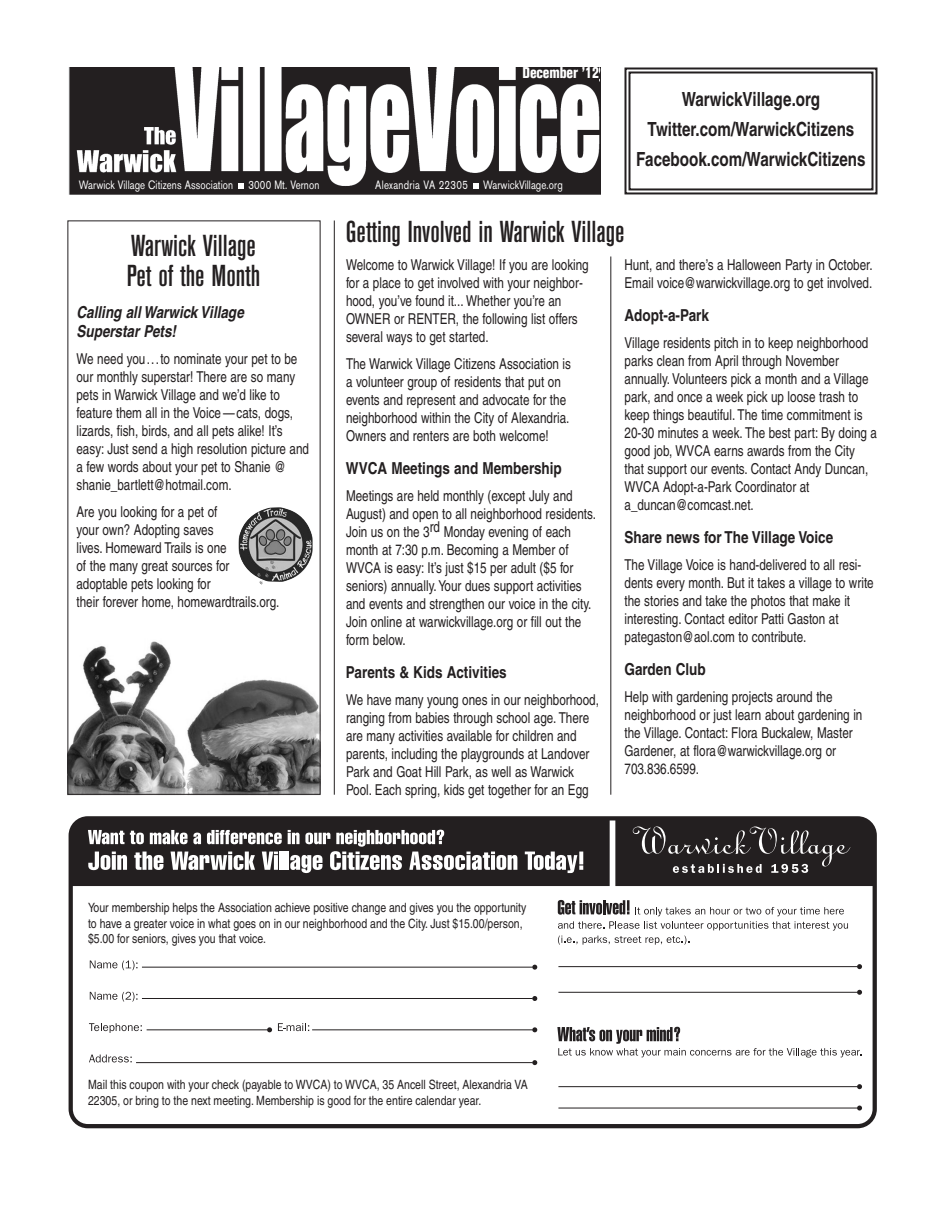
<style>
.page{position:relative;width:945px;height:1215px;background:#fff}
.page>*{position:absolute;margin:0;border:0;box-sizing:border-box;transform-origin:0 0}
.t1{font:500 condensed 30px/30px "Akzidenz Grotesk BE";color:#231f20}
.t2{font:700 condensed 19.5px/30px "Helvetica";color:#231f20;text-align:center;scale:.95 1}
.t3{font:700 condensed 16.5px "Helvetica";color:#231f20}
.t4{font:italic 700 condensed 16.5px/18.3px "Helvetica";color:#231f20}
.t5{font:800 condensed 15.45px "Akzidenz Grotesk BE";letter-spacing:-.01em;color:#fff;scale:.9 1}
.t6{font:condensed 15px/18px "Helvetica";color:#231f20;scale:.95 1}
.t7{font:condensed 12.9px/15.6px "Helvetica";color:#231f20}
.t8{font:12px "Akzidenz Grotesk BE";letter-spacing:.01em;color:#fff;scale:.8 1}
.t9{font:12px "Akzidenz Grotesk BE";letter-spacing:.03em;color:#fff;scale:.8 1}
</style>
<div class="page">
<img style="left:68px;top:68px;width:532px;height:127px">
<svg style="left:238px;top:183px;width:6px;height:6px"></svg>
<svg style="left:473px;top:183px;width:6px;height:6px"></svg>
<div style="left:74px;top:821px;width:798px;height:65px;background:#231f20"></div>
<div style="left:610px;top:818px;width:5px;height:72px;background:#fff"></div>
<div style="left:69px;top:816px;width:808px;height:312px;border:4px solid #231f20;border-radius:17px"></div>
<svg style="left:89px;top:1055px;width:43px;height:7px"></svg>
<svg style="left:278px;top:1023px;width:31px;height:8px"></svg>
<svg style="left:89px;top:1023px;width:53px;height:10px"></svg>
<svg style="left:90px;top:992px;width:48px;height:10px"></svg>
<svg style="left:90px;top:961px;width:48px;height:9px"></svg>
<svg style="left:633px;top:826px;width:217px;height:47px;background:#3f3b3c"></svg>
<hr style="left:142px;top:967px;width:391px;height:1px;background:#231f20">
<svg style="left:532px;top:965px;width:5px;height:5px"></svg>
<hr style="left:142px;top:998px;width:391px;height:1px;background:#231f20">
<svg style="left:532px;top:996px;width:5px;height:5px"></svg>
<hr style="left:312px;top:1029px;width:221px;height:1px;background:#231f20">
<svg style="left:532px;top:1027px;width:5px;height:5px"></svg>
<hr style="left:136px;top:1062px;width:397px;height:1px;background:#231f20">
<svg style="left:532px;top:1060px;width:5px;height:5px"></svg>
<svg style="left:557px;top:1027px;width:305px;height:31px"></svg>
<svg style="left:558px;top:900px;width:290px;height:45px"></svg>
<hr style="left:558px;top:966px;width:299px;height:1px;background:#231f20">
<svg style="left:857px;top:964px;width:5px;height:5px"></svg>
<hr style="left:558px;top:992px;width:299px;height:1px;background:#231f20">
<svg style="left:857px;top:990px;width:5px;height:5px"></svg>
<hr style="left:558px;top:1086px;width:299px;height:1px;background:#231f20">
<svg style="left:857px;top:1084px;width:5px;height:5px"></svg>
<hr style="left:558px;top:1108px;width:299px;height:1px;background:#231f20">
<svg style="left:857px;top:1106px;width:5px;height:5px"></svg>
<svg style="left:88px;top:852px;width:39px;height:18px"></svg>
<svg style="left:134px;top:852px;width:29px;height:18px"></svg>
<svg style="left:171px;top:852px;width:84px;height:18px"></svg>
<svg style="left:262px;top:852px;width:16px;height:18px"></svg>
<hr style="left:274px;top:855px;width:4px;height:15px;background:#fff">
<hr style="left:279px;top:852px;width:4px;height:18px;background:#fff">
<hr style="left:285px;top:852px;width:4px;height:18px;background:#fff">
<svg style="left:525px;top:852px;width:58px;height:21px"></svg>
<svg style="left:579px;top:852px;width:4px;height:12px"></svg>
<svg style="left:88px;top:830px;width:56px;height:14px"></svg>
<svg style="left:150px;top:830px;width:51px;height:14px"></svg>
<svg style="left:207px;top:830px;width:75px;height:14px"></svg>
<svg style="left:288px;top:830px;width:229px;height:43px"></svg>
<hr style="left:147px;top:1029px;width:121px;height:1px;background:#231f20">
<svg style="left:267px;top:1027px;width:5px;height:5px"></svg>
<div style="left:539px;top:68px;width:60px;height:14px;background:#231f20"></div>
<img style="left:239px;top:507px;width:74px;height:78px">
<img style="left:68px;top:641px;width:250px;height:155px">
<hr style="left:334px;top:221px;width:1px;height:574px;background:#231f20">
<hr style="left:610px;top:257px;width:1px;height:538px;background:#231f20">
<div style="left:625px;top:68px;width:252px;height:126px;border:2px solid #231f20"></div>
<div style="left:629px;top:71px;width:245px;height:119px;border:2px solid #231f20"></div>
<p class="t5" style="left:523px;top:68px;width:86px">December ’12</p>
<p class="t8" style="left:79px;top:180px;width:194px">Warwick Village Citizens Association</p>
<p class="t8" style="left:248px;top:180px;width:90px">3000 Mt. Vernon</p>
<p class="t9" style="left:375px;top:181px;width:117px">Alexandria VA 22305</p>
<p class="t8" style="left:483px;top:181px;width:101px">WarwickVillage.org</p>
<h2 class="t2" style="left:636px;top:86px;width:243px">WarwickVillage.org<br>Twitter.com/WarwickCitizens<br>Facebook.com/WarwickCitizens</h2>
<h1 class="t1" style="left:127px;top:232px;width:135px">Warwick Village<br>Pet of the Month</h1>
<p class="t4" style="left:76px;top:305px;width:169px">Calling all Warwick Village<br>Superstar Pets!</p>
<p class="t6" style="left:77px;top:351px;width:246px">We need you...to nominate your pet to be our monthly superstar! There are so many pets in Warwick Village and we’d like to feature them all in the Voice—cats, dogs, lizards, fish, birds, and all pets alike! It’s easy: Just send a high resolution picture and a few words about your pet to Shanie @ shanie_bartlett@hotmail.com.</p>
<p class="t6" style="left:77px;top:504px;width:215px">Are you looking for a pet of<br>your own? Adopting saves<br>lives. Homeward Trails is one<br>of the many great sources for adoptable pets looking for<br>their forever home, homewardtrails.org.</p>
<h1 class="t1" style="left:346px;top:218px;width:280px">Getting Involved in Warwick Village</h1>
<p class="t6" style="left:346px;top:257px;width:257px">Welcome to Warwick Village! If you are looking for a place to get involved with your neighbor&shy;hood, you’ve found it... Whether you’re an OWNER or RENTER, the following list offers several ways to get started.</p>
<p class="t6" style="left:346px;top:356px;width:238px">The Warwick Village Citizens Association is a volunteer group of residents that put on events and represent and advocate for the neighborhood within the City of Alexandria.<br>Owners and renters are both welcome!</p>
<p class="t3" style="left:346px;top:462px;width:217px">WVCA Meetings and Membership</p>
<p class="t6" style="left:346px;top:488px;width:265px">Meetings are held monthly (except July and August) and open to all neighborhood residents.<br>Join us on the 3rd Monday evening of each month at 7:30 p.m. Becoming a Member of WVCA is easy: It’s just $15 per adult ($5 for seniors) annually.Your dues support activities and events and strengthen our voice in the city.<br>Join online at warwickvillage.org or fill out the form below.</p>
<p class="t3" style="left:346px;top:666px;width:162px">Parents &amp; Kids Activities</p>
<p class="t6" style="left:346px;top:692px;width:268px">We have many young ones in our neighborhood, ranging from babies through school age. There are many activities available for children and parents, including the playgrounds at Landover Park and Goat Hill Park, as well as Warwick Pool. Each spring, kids get together for an Egg</p>
<p class="t6" style="left:625px;top:257px;width:263px">Hunt, and there’s a Halloween Party in October.<br>Email voice@warwickvillage.org to get involved.</p>
<p class="t3" style="left:625px;top:309px;width:86px">Adopt-a-Park</p>
<p class="t6" style="left:625px;top:335px;width:267px">Village residents pitch in to keep neighborhood parks clean from April through November annually. Volunteers pick a month and a Village park, and once a week pick up loose trash to keep things beautiful. The time commitment is 20-30 minutes a week. The best part: By doing a good job, WVCA earns awards from the City that support our events. Contact Andy Duncan, WVCA Adopt-a-Park Coordinator at a_duncan@comcast.net.</p>
<p class="t3" style="left:625px;top:531px;width:210px">Share news for The Village Voice</p>
<p class="t6" style="left:625px;top:557px;width:264px">The Village Voice is hand-delivered to all resi&shy;dents every month. But it takes a village to write the stories and take the photos that make it interesting. Contact editor Patti Gaston at pategaston@aol.com to contribute.</p>
<p class="t3" style="left:625px;top:663px;width:83px">Garden Club</p>
<p class="t6" style="left:625px;top:689px;width:252px">Help with gardening projects around the neighborhood or just learn about gardening in the Village. Contact: Flora Buckalew, Master Gardener, at flora@warwickvillage.org or 703.836.6599.</p>
<p class="t7" style="left:88px;top:901px;width:440px">Your membership helps the Association achieve positive change and gives you the opportunity to have a greater voice in what goes on in our neighborhood and the City. Just $15.00/person, $5.00 for seniors, gives you that voice.</p>
<p class="t7" style="left:88px;top:1078px;width:441px">Mail this coupon with your check (payable to WVCA) to WVCA, 35 Ancell Street, Alexandria VA<br>22305, or bring to the next meeting. Membership is good for the entire calendar year.</p>
</div>
